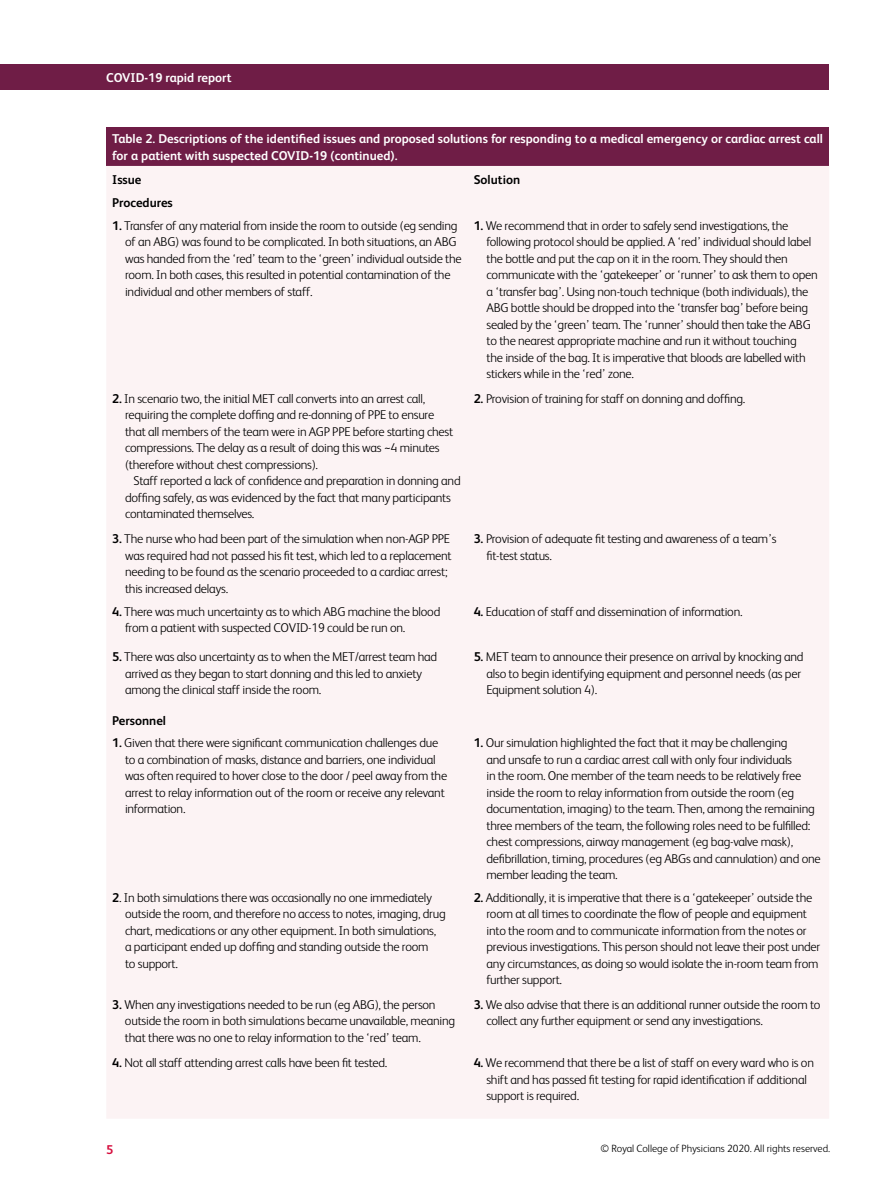
<style>
.page{position:relative;width:893px;height:1191px;background:#fff}
.page>*{position:absolute;margin:0;border:0;box-sizing:border-box;transform-origin:0 0}
.t1{font:300 12.75px/16.5px "FS Albert";letter-spacing:-.02em;color:#000}
.t2{font:700 12.75px/16.5px "FS Albert";color:#fff}
.t3{font:700 12.75px "FS Albert";color:#000}
.t4{font:700 12.75px "FS Albert";color:#d60d3d}
.t5{font:300 10.5px "FS Albert";color:#000}
.s1{font-weight:700}
</style>
<div class="page">
<div style="left:0;top:64px;width:829px;height:25px;background:#6f1d46"></div>
<div style="left:106px;top:128px;width:723px;height:38px;background:#6f1d46"></div>
<div style="left:107px;top:166px;width:722px;height:952px;background:#fcf3f4"></div>
<p class="t2" style="left:106px;top:69px;width:127px">COVID-19 rapid report</p>
<p class="t2" style="left:112px;top:131px;width:712px">Table 2. Descriptions of the identified issues and proposed solutions for responding to a medical emergency or cardiac arrest call for a patient with suspected COVID-19 (continued).</p>
<p class="t3" style="left:112px;top:172px;width:31px">Issue</p>
<p class="t3" style="left:474px;top:172px;width:48px">Solution</p>
<p class="t3" style="left:112px;top:196px;width:62px">Procedures</p>
<p class="t1" style="left:125px;top:217px;width:338px;text-indent:-13px"><span class="s1">1.</span> Transfer of any material from inside the room to outside (eg sending of an ABG) was found to be complicated. In both situations, an ABG was handed from the ‘red’ team to the ‘green’ individual outside the room. In both cases, this resulted in potential contamination of the individual and other members of staff.</p>
<p class="t1" style="left:486px;top:217px;width:333px;text-indent:-13px"><span class="s1">1.</span> We recommend that in order to safely send investigations, the following protocol should be applied. A ‘red’ individual should label the bottle and put the cap on it in the room. They should then communicate with the ‘gatekeeper’ or ‘runner’ to ask them to open a ‘transfer bag’. Using non-touch technique (both individuals), the ABG bottle should be dropped into the ‘transfer bag’ before being sealed by the ‘green’ team. The ‘runner’ should then take the ABG to the nearest appropriate machine and run it without touching<br>the inside of the bag. It is imperative that bloods are labelled with stickers while in the ‘red’ zone.</p>
<p class="t1" style="left:125px;top:390px;width:330px;text-indent:-13px"><span class="s1">2.</span> In scenario two, the initial MET call converts into an arrest call, requiring the complete doffing and re-donning of PPE to ensure that all members of the team were in AGP PPE before starting chest compressions. The delay as a result of doing this was ~4 minutes (therefore without chest compressions).</p>
<p class="t1" style="left:125px;top:473px;width:337px;text-indent:9px">Staff reported a lack of confidence and preparation in donning and doffing safely, as was evidenced by the fact that many participants contaminated themselves.</p>
<p class="t1" style="left:474px;top:390px;width:273px"><span class="s1">2.</span> Provision of training for staff on donning and doffing.</p>
<p class="t1" style="left:125px;top:530px;width:328px;text-indent:-13px"><span class="s1">3.</span> The nurse who had been part of the simulation when non-AGP PPE was required had not passed his fit test, which led to a replacement needing to be found as the scenario proceeded to a cardiac arrest; this increased delays.</p>
<p class="t1" style="left:486px;top:530px;width:292px;text-indent:-13px"><span class="s1">3.</span> Provision of adequate fit testing and awareness of a team’s fit-test status.</p>
<p class="t1" style="left:125px;top:603px;width:317px;text-indent:-13px"><span class="s1">4.</span> There was much uncertainty as to which ABG machine the blood from a patient with suspected COVID-19 could be run on.</p>
<p class="t1" style="left:474px;top:603px;width:270px"><span class="s1">4.</span> Education of staff and dissemination of information.</p>
<p class="t1" style="left:125px;top:649px;width:314px;text-indent:-13px"><span class="s1">5.</span> There was also uncertainty as to when the MET/arrest team had arrived as they began to start donning and this led to anxiety among the clinical staff inside the room.</p>
<p class="t1" style="left:486px;top:648px;width:319px;text-indent:-13px"><span class="s1">5.</span> MET team to announce their presence on arrival by knocking and also to begin identifying equipment and personnel needs (as per<br>Equipment solution 4).</p>
<p class="t3" style="left:112px;top:713px;width:55px">Personnel</p>
<p class="t1" style="left:125px;top:734px;width:324px;text-indent:-13px"><span class="s1">1.</span> Given that there were significant communication challenges due to a combination of masks, distance and barriers, one individual was often required to hover close to the door / peel away from the arrest to relay information out of the room or receive any relevant information.</p>
<p class="t1" style="left:486px;top:734px;width:336px;text-indent:-13px"><span class="s1">1.</span> Our simulation highlighted the fact that it may be challenging<br>and unsafe to run a cardiac arrest call with only four individuals<br>in the room. One member of the team needs to be relatively free inside the room to relay information from outside the room (eg documentation, imaging) to the team. Then, among the remaining three members of the team, the following roles need to be fulfilled: chest compressions, airway management (eg bag-valve mask), defibrillation, timing, procedures (eg ABGs and cannulation) and one member leading the team.</p>
<p class="t1" style="left:125px;top:889px;width:322px;text-indent:-13px"><span class="s1">2</span>. In both simulations there was occasionally no one immediately outside the room, and therefore no access to notes, imaging, drug chart, medications or any other equipment. In both simulations, a participant ended up doffing and standing outside the room<br>to support.</p>
<p class="t1" style="left:486px;top:889px;width:335px;text-indent:-13px"><span class="s1">2.</span> Additionally, it is imperative that there is a ‘gatekeeper’ outside the room at all times to coordinate the flow of people and equipment into the room and to communicate information from the notes or previous investigations. This person should not leave their post under any circumstances, as doing so would isolate the in-room team from further support.</p>
<p class="t1" style="left:125px;top:996px;width:332px;text-indent:-13px"><span class="s1">3.</span> When any investigations needed to be run (eg ABG), the person outside the room in both simulations became unavailable, meaning that there was no one to relay information to the ‘red’ team.</p>
<p class="t1" style="left:486px;top:996px;width:336px;text-indent:-13px"><span class="s1">3.</span> We also advise that there is an additional runner outside the room to collect any further equipment or send any investigations.</p>
<p class="t1" style="left:112px;top:1054px;width:277px"><span class="s1">4.</span> Not all staff attending arrest calls have been fit tested.</p>
<p class="t1" style="left:486px;top:1054px;width:329px;text-indent:-13px"><span class="s1">4.</span> We recommend that there be a list of staff on every ward who is on shift and has passed fit testing for rapid identification if additional support is required.</p>
<p class="t4" style="left:106px;top:1142px;width:9px">5</p>
<p class="t5" style="left:600px;top:1142px;width:231px">© Royal College of Physicians 2020. All rights reserved.</p>
</div>
